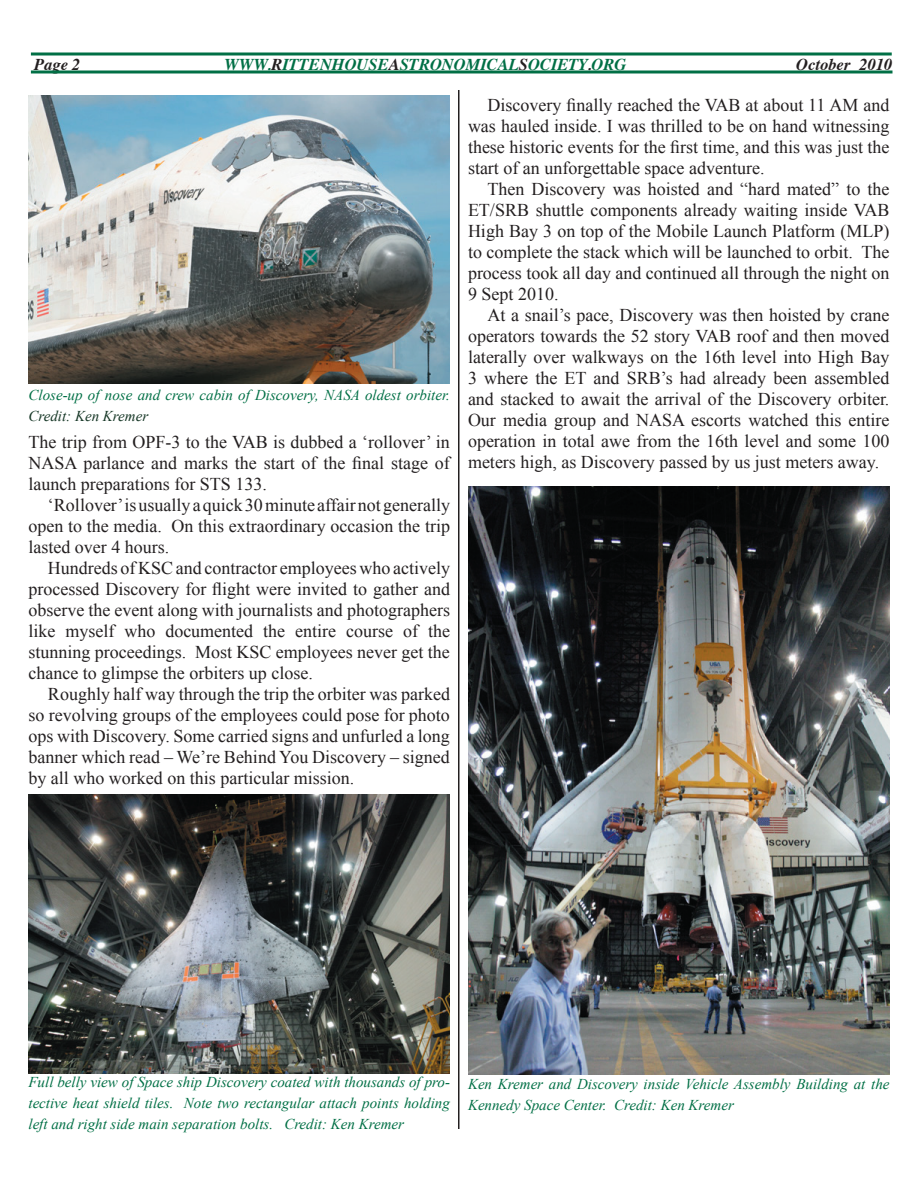
<style>
.page{position:relative;width:918px;height:1188px;background:#fff}
.page>*{position:absolute;margin:0;border:0;box-sizing:border-box;transform-origin:0 0}
.t1{font:18px/21px "Times New Roman";color:#231f20;text-align:justify}
.t2{font:italic 700 16.5px "Times";color:#016f45}
.t3{font:italic 700 16.5px "Times";color:#231f20}
.t4{font:italic 15px/21px "Times New Roman";color:#016f45;text-align:justify}
.t5{font:italic 15px "Times New Roman";color:#163726}
.s1{color:#231f20}
</style>
<div class="page">
<svg style="left:31px;top:52px;width:861px;height:4px;background:#409273"></svg>
<hr style="left:31px;top:70px;width:861px;height:3px;background:#016f45">
<hr style="left:458px;top:90px;width:1px;height:1039px;background:#231f20">
<img style="left:468px;top:486px;width:422px;height:588px">
<img style="left:28px;top:96px;width:422px;height:288px">
<img style="left:28px;top:795px;width:422px;height:279px">
<p class="t3" style="left:34px;top:49px;width:48px">Page 2</p>
<p class="t2" style="left:224px;top:49px;width:403px">WWW.<span class="s1">R</span>ITTENHOUSE<span class="s1">A</span>STRONOMICAL<span class="s1">S</span>OCIETY<span class="s1">.</span>ORG</p>
<p class="t3" style="left:796px;top:49px;width:98px">October 2010</p>
<p class="t4" style="left:28px;top:384px;width:423px">Close-up of nose and crew cabin of Discovery, NASA oldest orbiter.</p>
<p class="t5" style="left:28px;top:406px;width:121px">Credit: Ken Kremer</p>
<p class="t1" style="left:28px;top:432px;width:423px">The trip from OPF-3 to the VAB is dubbed a ‘rollover’ in NASA parlance and marks the start of the final stage of launch preparations for STS 133.</p>
<p class="t1" style="left:28px;top:495px;width:423px;text-indent:19px">‘Rollover’ is usually a quick 30 minute affair not generally open to the media. On this extraordinary occasion the trip lasted over 4 hours.</p>
<p class="t1" style="left:28px;top:558px;width:423px;text-indent:19px">Hundreds of KSC and contractor employees who actively processed Discovery for flight were invited to gather and observe the event along with journalists and photographers like myself who documented the entire course of the stunning proceedings. Most KSC employees never get the chance to glimpse the orbiters up close.</p>
<p class="t1" style="left:28px;top:684px;width:423px;text-indent:19px">Roughly half way through the trip the orbiter was parked so revolving groups of the employees could pose for photo ops with Discovery. Some carried signs and unfurled a long banner which read – We’re Behind You Discovery – signed by all who worked on this particular mission.</p>
<p class="t1" style="left:468px;top:94px;width:423px;text-indent:19px">Discovery finally reached the VAB at about 11 AM and was hauled inside. I was thrilled to be on hand witnessing these historic events for the first time, and this was just the start of an unforgettable space adventure.</p>
<p class="t1" style="left:468px;top:178px;width:423px;text-indent:20px">Then Discovery was hoisted and “hard mated” to the ET/SRB shuttle components already waiting inside VAB High Bay 3 on top of the Mobile Launch Platform (MLP) to complete the stack which will be launched to orbit. The process took all day and continued all through the night on 9 Sept 2010.</p>
<p class="t1" style="left:468px;top:304px;width:423px;text-indent:19px">At a snail’s pace, Discovery was then hoisted by crane operators towards the 52 story VAB roof and then moved laterally over walkways on the 16th level into High Bay 3 where the ET and SRB’s had already been assembled and stacked to await the arrival of the Discovery orbiter.<br>Our media group and NASA escorts watched this entire operation in total awe from the 16th level and some 100 meters high, as Discovery passed by us just meters away.</p>
<p class="t4" style="left:28px;top:1071px;width:423px">Full belly view of Space ship Discovery coated with thousands of pro&shy;tective heat shield tiles. Note two rectangular attach points holding left and right side main separation bolts. Credit: Ken Kremer</p>
<p class="t4" style="left:468px;top:1073px;width:423px">Ken Kremer and Discovery inside Vehicle Assembly Building at the<br>Kennedy Space Center. Credit: Ken Kremer</p>
</div>
